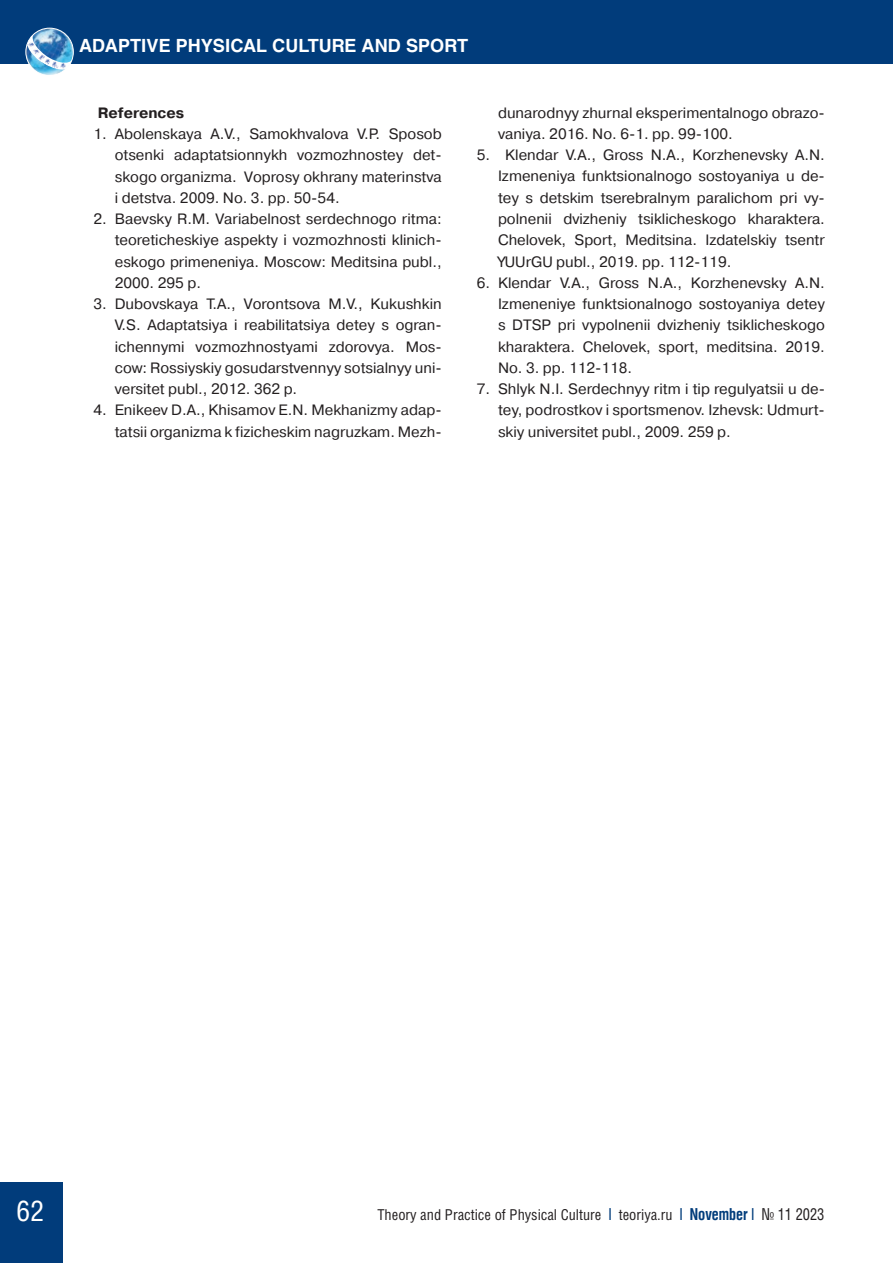
<style>
.page{position:relative;width:893px;height:1263px;background:#fff}
.page>*{position:absolute;margin:0;border:0;box-sizing:border-box;transform-origin:0 0}
.t1{font:28.5px "Helios Cond C";color:#fff}
.t2{font:700 18px "Helios C";color:#fff}
.t3{font:15px/21.3px "Pragmatica C";color:#231f20;text-align:justify}
.t4{font:15px "Helios Cond C";color:#231f20}
.t5{font:700 15px "Pragmatica C";color:#231f20}
.s1{font-weight:700;font-size:16.5px;color:#013c7b}
.s2{font-size:16.5px}
</style>
<div class="page">
<div style="left:0;top:1182px;width:62px;height:81px;background:#013c7b"></div>
<div style="left:0;top:0;width:893px;height:64px;background:#013c7b"></div>
<img style="left:34px;top:28px;width:40px;height:46px">
<div style="left:26px;top:28px;width:47px;height:48px;border:1px solid #fff;border-radius:50%"></div>
<svg style="left:26px;top:33px;width:46px;height:40px;background:#7db0d4"></svg>
<p class="t2" style="left:79px;top:35px;width:391px">ADAPTIVE PHYSICAL CULTURE AND SPORT</p>
<p class="t5" style="left:98px;top:104px;width:88px">References</p>
<p class="t3" style="left:115px;top:123px;width:328px;text-indent:-21px">1. Abolenskaya A.V., Samokhvalova V.P. Sposob otsenki adaptatsionnykh vozmozhnostey det&shy;skogo organizma. Voprosy okhrany materinstva i detstva. 2009. No. 3. pp. 50-54.</p>
<p class="t3" style="left:115px;top:208px;width:328px;text-indent:-21px">2. Baevsky R.M. Variabelnost serdechnogo ritma: teoreticheskiye aspekty i vozmozhnosti klinich&shy;eskogo primeneniya. Moscow: Meditsina publ., 2000. 295 p.</p>
<p class="t3" style="left:115px;top:293px;width:328px;text-indent:-21px">3. Dubovskaya T.A., Vorontsova M.V., Kukushkin V.S. Adaptatsiya i reabilitatsiya detey s ogran&shy;ichennymi vozmozhnostyami zdorovya. Mos&shy;cow: Rossiyskiy gosudarstvennyy sotsialnyy uni&shy;versitet publ., 2012. 362 p.</p>
<p class="t3" style="left:94px;top:400px;width:350px;text-align:right">4. Enikeev D.A., Khisamov E.N. Mekhanizmy adap&shy;tatsii organizma k fizicheskim nagruzkam. Mezh-</p>
<p class="t3" style="left:498px;top:102px;width:328px">dunarodnyy zhurnal eksperimentalnogo obrazo&shy;vaniya. 2016. No. 6-1. pp. 99-100.</p>
<p class="t3" style="left:498px;top:144px;width:328px;text-indent:-21px">5. Klendar V.A., Gross N.A., Korzhenevsky A.N.<br>Izmeneniya funktsionalnogo sostoyaniya u de&shy;tey s detskim tserebralnym paralichom pri vy&shy;polnenii dvizheniy tsiklicheskogo kharaktera.<br>Chelovek, Sport, Meditsina. Izdatelskiy tsentr YUUrGU publ., 2019. pp. 112-119.</p>
<p class="t3" style="left:498px;top:272px;width:328px;text-indent:-21px">6. Klendar V.A., Gross N.A., Korzhenevsky A.N.<br>Izmeneniye funktsionalnogo sostoyaniya detey s DTSP pri vypolnenii dvizheniy tsiklicheskogo kharaktera. Chelovek, sport, meditsina. 2019.<br>No. 3. pp. 112-118.</p>
<p class="t3" style="left:498px;top:378px;width:328px;text-indent:-21px">7. Shlyk N.I. Serdechnyy ritm i tip regulyatsii u de&shy;tey, podrostkov i sportsmenov. Izhevsk: Udmurt&shy;skiy universitet publ., 2009. 259 p.</p>
<h1 class="t1" style="left:17px;top:1194px;width:29px">62</h1>
<p class="t4" style="left:377px;top:1205px;width:449px">Theory and Practice of Physical Culture <span class="s1">|</span> teoriya.ru <span class="s1">| November |</span> <span class="s2">№ 11 2023</span></p>
</div>
